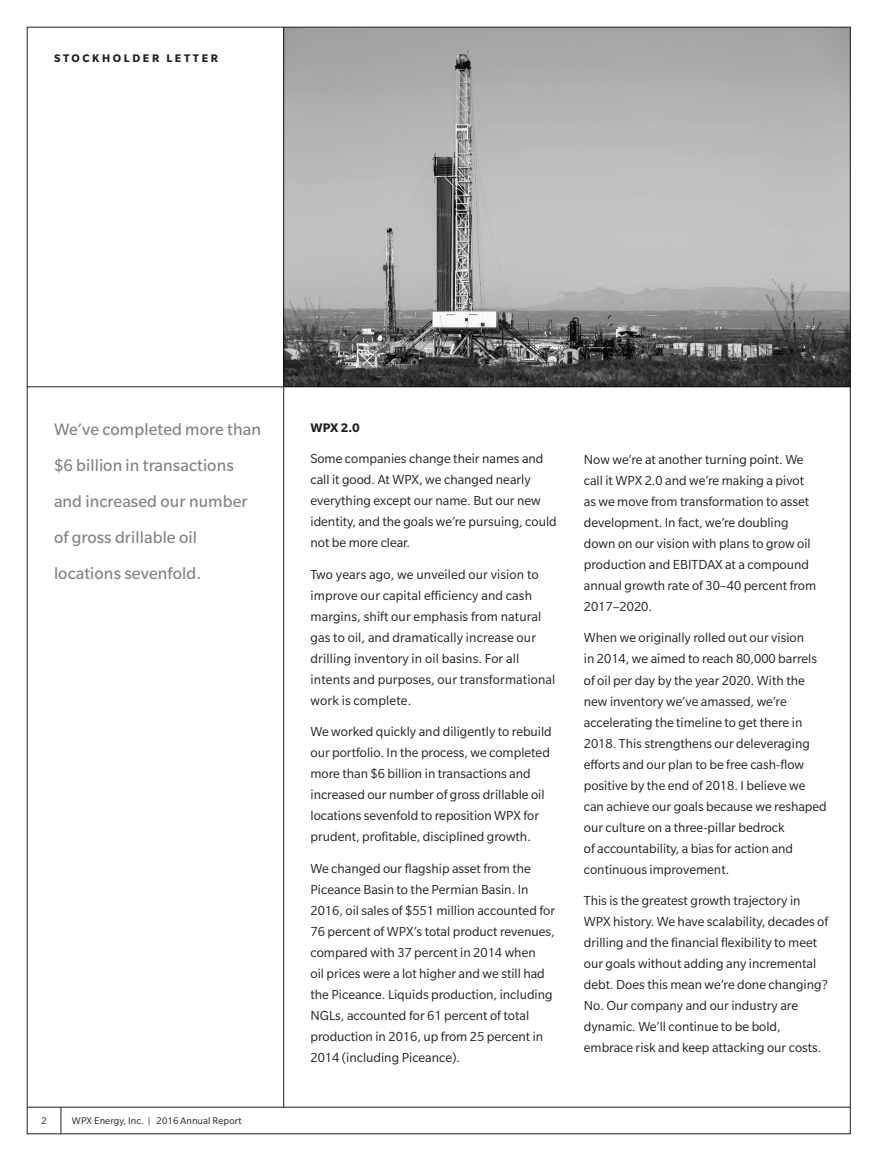
<style>
.page{position:relative;width:891px;height:1161px;background:#fff}
.page>*{position:absolute;margin:0;border:0;box-sizing:border-box;transform-origin:0 0}
.t1{font:18px/36px "Slate Pro";letter-spacing:.005em;color:#808285}
.t2{font:14.25px/21px "Slate Pro";color:#231f20}
.t3{font:700 13.5px "Slate Pro";color:#231f20}
.t4{font:700 12px "Slate Pro";letter-spacing:.22em;color:#231f20}
.t5{font:10.5px "Slate Pro";letter-spacing:.01em;color:#231f20}
</style>
<div class="page">
<img style="left:294px;top:29px;width:554px;height:348px">
<svg style="left:61px;top:1108px;width:1px;height:26px"></svg>
<hr style="left:27px;top:1107px;width:823px;height:1px;background:#231f20">
<svg style="left:274px;top:26px;width:20px;height:1082px"></svg>
<hr style="left:283px;top:27px;width:1px;height:1080px;background:#231f20">
<svg style="left:26px;top:377px;width:825px;height:20px"></svg>
<hr style="left:27px;top:387px;width:823px;height:1px;background:#231f20">
<p class="t4" style="left:54px;top:51px;width:165px">STOCKHOLDER LETTER</p>
<p class="t1" style="left:54px;top:411px;width:208px">We’ve completed more than $6 billion in transactions and increased our number of gross drillable oil locations sevenfold.</p>
<p class="t5" style="left:41px;top:1115px;width:7px">2</p>
<p class="t5" style="left:72px;top:1115px;width:171px">WPX Energy, Inc. | 2016 Annual Report</p>
<p class="t3" style="left:310px;top:420px;width:51px">WPX 2.0</p>
<p class="t2" style="left:310px;top:448px;width:248px">Some companies change their names and call it good. At WPX, we changed nearly everything except our name. But our new identity, and the goals we’re pursuing, could not be more clear.</p>
<p class="t2" style="left:310px;top:564px;width:246px">Two years ago, we unveiled our vision to improve our capital efficiency and cash margins, shift our emphasis from natural gas to oil, and dramatically increase our drilling inventory in oil basins. For all intents and purposes, our transformational work is complete.</p>
<p class="t2" style="left:310px;top:721px;width:243px">We worked quickly and diligently to rebuild our portfolio. In the process, we completed more than $6 billion in transactions and increased our number of gross drillable oil locations sevenfold to reposition WPX for prudent, profitable, disciplined growth.</p>
<p class="t2" style="left:310px;top:858px;width:246px">We changed our flagship asset from the Piceance Basin to the Permian Basin. In 2016, oil sales of $551 million accounted for 76 percent of WPX’s total product revenues, compared with 37 percent in 2014 when<br>oil prices were a lot higher and we still had the Piceance. Liquids production, including NGLs, accounted for 61 percent of total production in 2016, up from 25 percent in 2014 (including Piceance).</p>
<p class="t2" style="left:584px;top:449px;width:234px">Now we’re at another turning point. We call it WPX 2.0 and we’re making a pivot as we move from transformation to asset development. In fact, we’re doubling down on our vision with plans to grow oil production and EBITDAX at a compound annual growth rate of 30–40 percent from 2017–2020.</p>
<p class="t2" style="left:584px;top:627px;width:244px">When we originally rolled out our vision<br>in 2014, we aimed to reach 80,000 barrels of oil per day by the year 2020. With the new inventory we’ve amassed, we’re accelerating the timeline to get there in 2018. This strengthens our deleveraging efforts and our plan to be free cash-flow positive by the end of 2018. I believe we can achieve our goals because we reshaped our culture on a three-pillar bedrock<br>of accountability, a bias for action and continuous improvement.</p>
<p class="t2" style="left:584px;top:890px;width:246px">This is the greatest growth trajectory in WPX history. We have scalability, decades of drilling and the financial flexibility to meet our goals without adding any incremental debt. Does this mean we’re done changing?<br>No. Our company and our industry are dynamic. We’ll continue to be bold, embrace risk and keep attacking our costs.</p>
</div>
